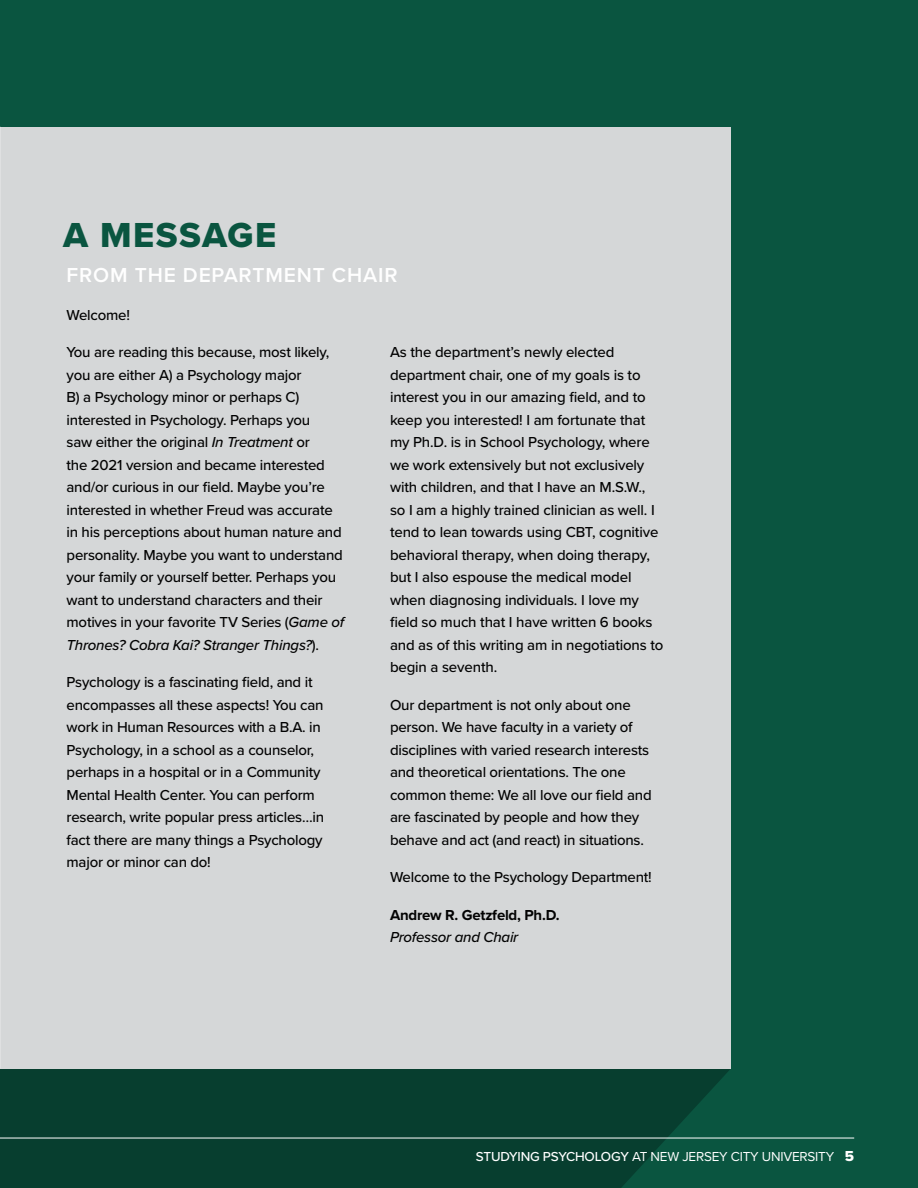
<style>
.page{position:relative;width:918px;height:1188px;background:#0a5540}
.page>*{position:absolute;margin:0;border:0;box-sizing:border-box;transform-origin:0 0}
.Subhead_-_Align_Left{font:36px "Proxima Nova Extrabld";letter-spacing:.04em;color:#0a5540}
.t1{font:600 21px "Proxima Nova";letter-spacing:.04em;color:#fff}
.t2{font:500 15px/22.5px "Proxima Nova";letter-spacing:-.015em;color:#000}
.t3{font:700 15px "Proxima Nova";letter-spacing:-.015em;color:#000}
.t4{font:italic 500 15px "Proxima Nova";letter-spacing:-.015em;color:#000}
.t5{font:13.5px "Proxima Nova";letter-spacing:-.015em;color:#fff}
.s1{font-style:italic}
.s2{font-weight:500}
.s3{font-family:"Proxima Nova Extrabld";font-size:15px}
</style>
<div class="page">
<svg style="left:0;top:1069px;width:730px;height:119px;background:#084031"></svg>
<div style="left:0;top:127px;width:730px;height:942px;background:#d5d7d8"></div>
<hr style="left:0;top:1138px;width:854px;height:1px;background:#fff">
<p class="Subhead_-_Align_Left" style="left:63px;top:208px;width:215px">A MESSAGE</p>
<h2 class="t1" style="left:67px;top:259px;width:332px">FROM THE DEPARTMENT CHAIR</h2>
<p class="t2" style="left:67px;top:303px;width:65px">Welcome!</p>
<p class="t2" style="left:67px;top:340px;width:279px">You are reading this because, most likely, you are either A) a Psychology major<br>B) a Psychology minor or perhaps C) interested in Psychology. Perhaps you<br>saw either the original <span class="s1">In Treatment</span> or<br>the 2021 version and became interested and/or curious in our field. Maybe you’re interested in whether Freud was accurate in his perceptions about human nature and personality. Maybe you want to understand your family or yourself better. Perhaps you want to understand characters and their motives in your favorite TV Series (<span class="s1">Game of Thrones? Cobra Kai? Stranger Things?</span>).</p>
<p class="t2" style="left:67px;top:670px;width:259px">Psychology is a fascinating field, and it encompasses all these aspects! You can work in Human Resources with a B.A. in Psychology, in a school as a counselor, perhaps in a hospital or in a Community Mental Health Center. You can perform research, write popular press articles…in fact there are many things a Psychology major or minor can do!</p>
<p class="t2" style="left:390px;top:340px;width:275px">As the department’s newly elected department chair, one of my goals is to interest you in our amazing field, and to keep you interested! I am fortunate that my Ph.D. is in School Psychology, where we work extensively but not exclusively with children, and that I have an M.S.W., so I am a highly trained clinician as well. I tend to lean towards using CBT, cognitive behavioral therapy, when doing therapy, but I also espouse the medical model when diagnosing individuals. I love my field so much that I have written 6 books and as of this writing am in negotiations to begin a seventh.</p>
<p class="t2" style="left:390px;top:693px;width:263px">Our department is not only about one person. We have faculty in a variety of disciplines with varied research interests and theoretical orientations. The one common theme: We all love our field and are fascinated by people and how they behave and act (and react) in situations.</p>
<p class="t2" style="left:390px;top:865px;width:263px">Welcome to the Psychology Department!</p>
<p class="t3" style="left:390px;top:903px;width:171px">Andrew R. Getzfeld, Ph.D.</p>
<p class="t4" style="left:390px;top:926px;width:130px">Professor and Chair</p>
<p class="t5" style="left:476px;top:1146px;width:380px"><span class="s2">STUDYING PSYCHOLOGY</span> AT NEW JERSEY CITY UNIVERSITY <span class="s3">5</span></p>
</div>
